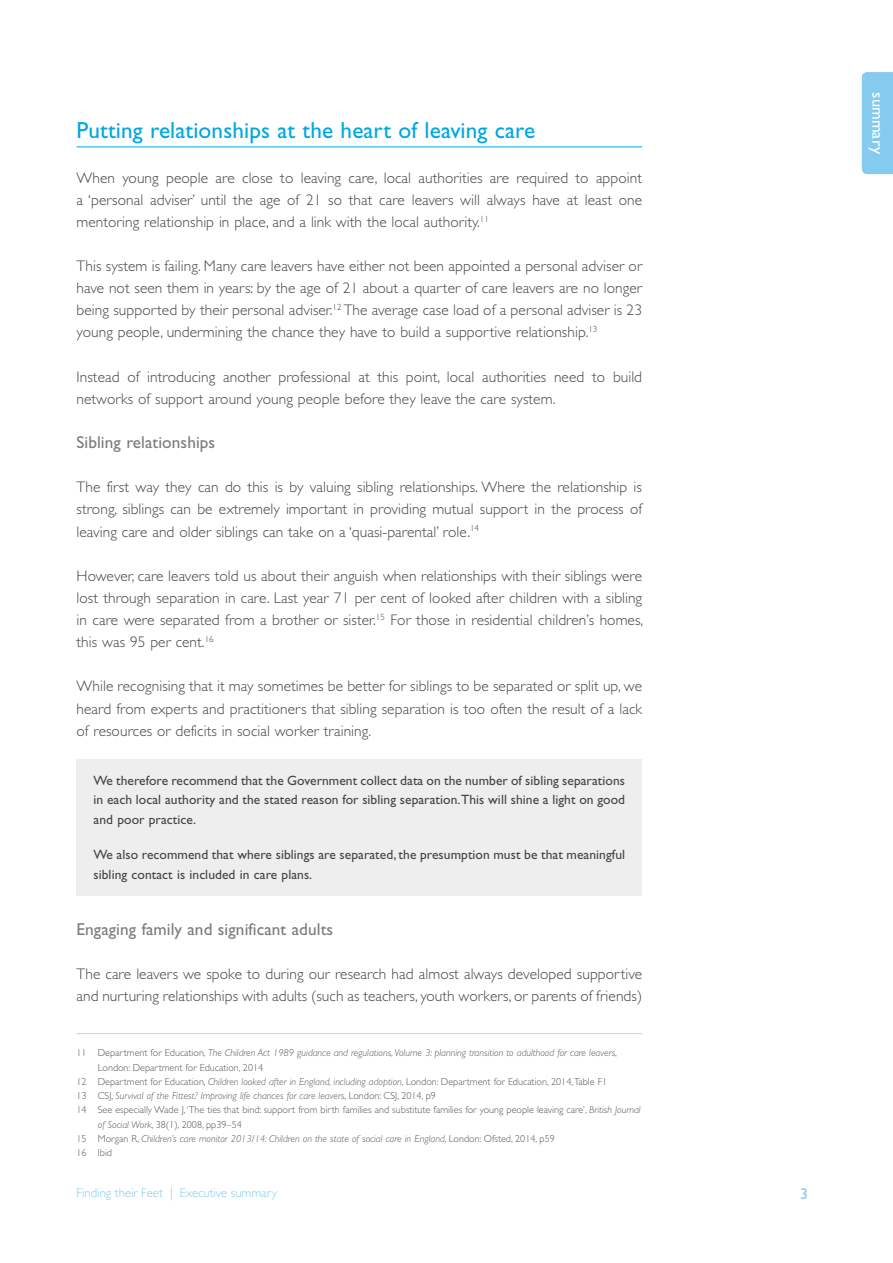
<style>
.page{position:relative;width:893px;height:1263px;background:#fff}
.page>*{position:absolute;margin:0;border:0;box-sizing:border-box;transform-origin:0 0}
.t1{font:23.25px "Gill Sans Std";letter-spacing:.005em;color:#00a7e2}
.t2{font:17.25px "Gill Sans Std";letter-spacing:.005em;color:#7c7b7b}
.t3{font:16.5px "Gill Sans Std";color:#fff}
.t4{font:15.75px "Gill Sans Std";color:#85cbf0}
.t5{font:300 15.3px/22px "Gill Sans Std";letter-spacing:.005em;color:#454444;text-align:justify}
.t6{font:13.5px/19.5px "Gill Sans Std";letter-spacing:.005em;color:#454444;text-align:justify}
.t7{font:300 12.75px "Gill Sans Std";color:#85cbf0}
.t8{font:300 10.2px "Gill Sans Std";color:#575756}
.t9{font:italic 300 10.2px "Gill Sans Std";color:#575756}
.s1{font-style:normal}
.s2{font-style:italic}
</style>
<div class="page">
<div style="left:862px;top:72px;width:31px;height:102px;background:#85cbf0"></div>
<hr style="left:77px;top:147px;width:565px;height:1px;background:#00a7e2">
<hr style="left:77px;top:1033px;width:565px;height:1px;background:#d0d0d0">
<div style="left:77px;top:759px;width:565px;height:137px;background:#eee"></div>
<h1 class="t1" style="left:77px;top:117px;width:460px">Putting relationships at the heart of leaving care</h1>
<p class="t5" style="left:77px;top:167px;width:567px">When young people are close to leaving care, local authorities are required to appoint a ‘personal adviser’ until the age of 21 so that care leavers will always have at least one mentoring relationship in place, and a link with the local authority.<sup>11</sup></p>
<p class="t5" style="left:77px;top:255px;width:567px">This system is failing. Many care leavers have either not been appointed a personal adviser or have not seen them in years: by the age of 21 about a quarter of care leavers are no longer being supported by their personal adviser.<sup>12</sup> The average case load of a personal adviser is 23 young people, undermining the chance they have to build a supportive relationship.<sup>13</sup></p>
<p class="t5" style="left:77px;top:366px;width:567px">Instead of introducing another professional at this point, local authorities need to build networks of support around young people before they leave the care system.</p>
<p class="t2" style="left:77px;top:432px;width:140px">Sibling relationships</p>
<p class="t5" style="left:77px;top:476px;width:567px">The first way they can do this is by valuing sibling relationships. Where the relationship is strong, siblings can be extremely important in providing mutual support in the process of leaving care and older siblings can take on a ‘quasi-parental’ role.<sup>14</sup></p>
<p class="t5" style="left:77px;top:565px;width:568px">However, care leavers told us about their anguish when relationships with their siblings were lost through separation in care. Last year 71 per cent of looked after children with a sibling in care were separated from a brother or sister.<sup>15</sup> For those in residential children’s homes, this was 95 per cent.<sup>16</sup></p>
<p class="t5" style="left:77px;top:675px;width:567px">While recognising that it may sometimes be better for siblings to be separated or split up, we heard from experts and practitioners that sibling separation is too often the result of a lack of resources or deficits in social worker training.</p>
<p class="t6" style="left:94px;top:771px;width:533px">We therefore recommend that the Government collect data on the number of sibling separations in each local authority and the stated reason for sibling separation.This will shine a light on good and poor practice.</p>
<p class="t6" style="left:94px;top:845px;width:533px">We also recommend that where siblings are separated, the presumption must be that meaningful sibling contact is included in care plans.</p>
<p class="t2" style="left:77px;top:919px;width:258px">Engaging family and significant adults</p>
<p class="t5" style="left:77px;top:963px;width:567px">The care leavers we spoke to during our research had almost always developed supportive and nurturing relationships with adults (such as teachers, youth workers, or parents of friends)</p>
<p class="t9" style="left:77px;top:1047px;width:542px"><span class="s1">11 Department for Education,</span> The Children Act 1989 guidance and regulations, Volume 3: planning transition to adulthood for care leavers<span class="s1">,</span></p>
<p class="t8" style="left:98px;top:1061px;width:167px">London: Department for Education, 2014</p>
<p class="t8" style="left:77px;top:1076px;width:532px">12 Department for Education, <span class="s2">Children looked after in England, including adoption</span>, London: Department for Education, 2014, Table F1</p>
<p class="t9" style="left:77px;top:1090px;width:361px"><span class="s1">13 CSJ,</span> Survival of the Fittest? Improving life chances for care leavers<span class="s1">, London: CSJ, 2014, p9</span></p>
<p class="t8" style="left:77px;top:1104px;width:566px">14 See especially Wade J, ‘The ties that bind: support from birth families and substitute families for young people leaving care’, <span class="s2">British Journal</span></p>
<p class="t8" style="left:98px;top:1118px;width:145px"><span class="s2">of Social Work</span>, 38(1), 2008, pp39–54</p>
<p class="t9" style="left:77px;top:1133px;width:480px"><span class="s1">15 Morgan R,</span> Children’s care monitor 2013/14: Children on the state of social care in England<span class="s1">, London: Ofsted, 2014, p59</span></p>
<p class="t8" style="left:77px;top:1147px;width:37px">16 Ibid</p>
<p class="t7" style="left:77px;top:1186px;width:202px">Finding their Feet | Executive summary</p>
<p class="t4" style="left:800px;top:1185px;width:9px">3</p>
<p class="t3" style="left:887px;top:92px;width:63px;rotate:90deg">summary</p>
</div>
